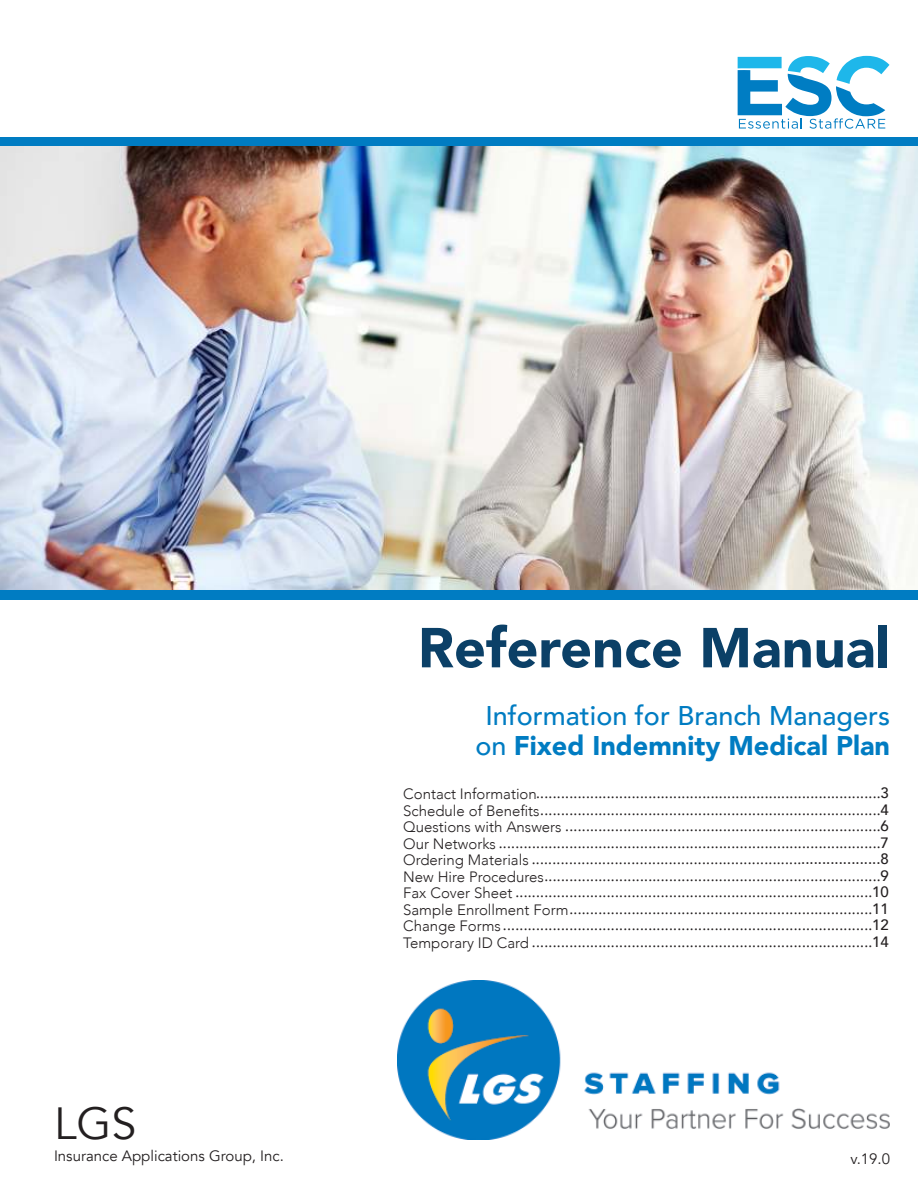
<style>
.page{position:relative;width:918px;height:1188px;background:#fff}
.page>*{position:absolute;margin:0;border:0;box-sizing:border-box;transform-origin:0 0}
.t1{font:900 55.65px "Avenir";color:#0b4067}
.t2{font:45px "Avenir";color:#231f20}
.t3{font:500 27px/30px "Avenir";color:#007cc2;text-align:center}
.t4{font:15px/16.5px "Century Gothic";color:#231f20;text-align:justify}
.t5{font:15px "Avenir";color:#231f20}
.s1{font-weight:900}
.s2{font-family:"Avenir";font-weight:300}
.s3{font-family:"Avenir";font-weight:500}
</style>
<div class="page">
<div style="left:0;top:137px;width:918px;height:9px;background:#007cc2"></div>
<img style="left:0;top:146px;width:918px;height:444px">
<img style="left:398px;top:980px;width:492px;height:159px">
<div style="left:0;top:590px;width:918px;height:10px;background:#007cc2"></div>
<svg style="left:738px;top:56px;width:152px;height:73px"></svg>
<h2 class="t2" style="left:54px;top:1104px;width:84px">LGS</h2>
<p class="t5" style="left:54px;top:1149px;width:231px">Insurance Applications Group, Inc.</p>
<h1 class="t1" style="left:418px;top:617px;width:474px">Reference Manual</h1>
<h3 class="t3" style="left:475px;top:703px;width:416px">Information for Branch Managers on <span class="s1">Fixed Indemnity Medical Plan</span></h3>
<p class="t4" style="left:403px;top:785px;width:487px"><span class="s2">Contact Information</span>...................................................................................<span class="s3">3<br></span><span class="s2">Schedule of Benefits</span>..................................................................................<span class="s3">4<br></span><span class="s2">Questions with Answers</span> ............................................................................<span class="s3">6<br></span><span class="s2">Our Networks</span> ............................................................................................<span class="s3">7<br></span><span class="s2">Ordering Materials</span> .................................................................<span class="s3">...................8<br></span><span class="s2">New Hire Procedures</span>.................................................................................<span class="s3">9<br></span><span class="s2">Fax Cover Sheet</span> ......................................................................................<span class="s3">10<br></span><span class="s2">Sample Enrollment Form</span>.........................................................................<span class="s3">11<br></span><span class="s2">Change Forms</span>.........................................................................................<span class="s3">12<br></span><span class="s2">Temporary ID Card</span> ..................................................................................<span class="s3">14</span></p>
<p class="t5" style="left:851px;top:1152px;width:41px">v.19.0</p>
</div>
